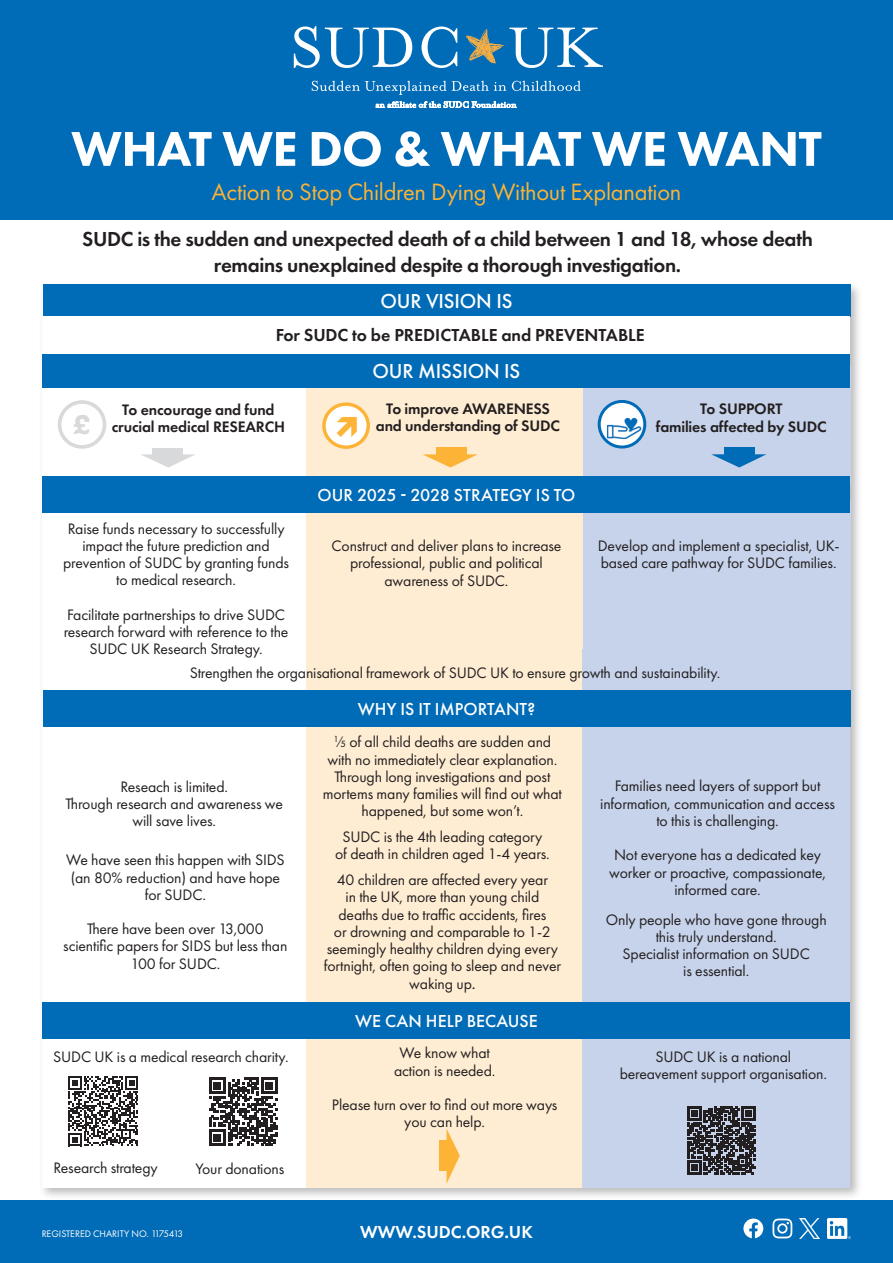
<style>
.page{position:relative;width:893px;height:1263px;background:#fff}
.page>*{position:absolute;margin:0;border:0;box-sizing:border-box;transform-origin:0 0}
.t1{font:800 50.7px "Futura PT";letter-spacing:-.015em;color:#fff}
.t2{font:700 28.2px "Futura PT";color:#d8d9db}
.t3{font:24.45px "Futura PT";letter-spacing:-.01em;color:#fcb336}
.t4{font:600 21px/25.5px "Futura PT";letter-spacing:-.02em;color:#231f20;text-align:center}
.t5{font:500 21px "Futura PT";letter-spacing:-.01em;color:#fff}
.t6{font:600 18px "Futura PT";color:#231f20}
.t7{font:500 18px "Futura PT";color:#fff}
.t8{font:500 18px "Futura PT";letter-spacing:-.02em;color:#fff}
.t9{font:600 18px "Futura PT";color:#fff}
.t10{font:15.75px/17.2px "Futura PT";letter-spacing:-.01em;color:#231f20;text-align:center}
.t11{font:600 15.75px/17.2px "Futura PT";letter-spacing:-.01em;color:#231f20;text-align:center}
.t12{font:9.9px "Futura PT";color:#fff}
.s1{font-weight:500}
</style>
<div class="page">
<div style="left:0;top:0;width:893px;height:219px;background:#006bb6"></div>
<div style="left:39px;top:281px;width:824px;height:919px;background:#231f20;opacity:.3"></div>
<div style="left:43px;top:285px;width:807px;height:902px;background:#fff"></div>
<div style="left:306px;top:385px;width:276px;height:103px;background:#feedd3"></div>
<div style="left:306px;top:482px;width:276px;height:210px;background:#feedd3"></div>
<div style="left:306px;top:649px;width:281px;height:538px;background:#feedd3"></div>
<div style="left:583px;top:500px;width:267px;height:194px;background:#c6d3eb"></div>
<div style="left:583px;top:649px;width:267px;height:539px;background:#c6d3eb"></div>
<div style="left:583px;top:367px;width:267px;height:118px;background:#c6d3eb"></div>
<div style="left:43px;top:690px;width:807px;height:36px;background:#006bb6"></div>
<div style="left:43px;top:1002px;width:807px;height:36px;background:#006bb6"></div>
<div style="left:58px;top:400px;width:48px;height:49px;border:4px solid #d8d9db;border-radius:50%"></div>
<svg style="left:599px;top:401px;width:46px;height:46px"></svg>
<img style="left:607px;top:404px;width:35px;height:35px">
<div style="left:598px;top:400px;width:48px;height:48px;border:3px solid #006bb6;border-radius:50%"></div>
<svg style="left:324px;top:404px;width:44px;height:43px"></svg>
<div style="left:322px;top:402px;width:48px;height:47px;border:3px solid #fcb336;border-radius:50%"></div>
<div style="left:43px;top:476px;width:807px;height:36px;background:#006bb6"></div>
<svg style="left:69px;top:1076px;width:69px;height:70px"></svg>
<svg style="left:209px;top:1077px;width:69px;height:69px"></svg>
<svg style="left:687px;top:1106px;width:69px;height:69px"></svg>
<div style="left:43px;top:354px;width:807px;height:34px;background:#006bb6"></div>
<div style="left:43px;top:284px;width:807px;height:32px;background:#006bb6"></div>
<svg style="left:294px;top:26px;width:118px;height:42px"></svg>
<svg style="left:421px;top:27px;width:36px;height:41px"></svg>
<svg style="left:312px;top:81px;width:194px;height:14px"></svg>
<svg style="left:512px;top:81px;width:69px;height:10px"></svg>
<svg style="left:376px;top:101px;width:141px;height:7px"></svg>
<svg style="left:466px;top:28px;width:137px;height:40px"></svg>
<div style="left:0;top:1201px;width:893px;height:62px;background:#006bb6"></div>
<svg style="left:743px;top:1218px;width:20px;height:20px"></svg>
<svg style="left:772px;top:1218px;width:20px;height:20px"></svg>
<img style="left:800px;top:1218px;width:19px;height:20px">
<img style="left:828px;top:1219px;width:23px;height:19px">
<svg style="left:141px;top:454px;width:54px;height:14px"></svg>
<div style="left:152px;top:448px;width:31px;height:9px;background:#d8d9db"></div>
<svg style="left:422px;top:454px;width:56px;height:14px"></svg>
<div style="left:436px;top:447px;width:30px;height:10px;background:#fcb336"></div>
<svg style="left:711px;top:454px;width:55px;height:13px"></svg>
<div style="left:725px;top:448px;width:30px;height:9px;background:#006bb6"></div>
<svg style="left:447px;top:1129px;width:13px;height:54px"></svg>
<div style="left:440px;top:1140px;width:9px;height:30px;background:#fcb336"></div>
<svg style="left:337px;top:416px;width:20px;height:20px"></svg>
<svg style="left:625px;top:417px;width:12px;height:15px"></svg>
<h1 class="t1" style="left:71px;top:117px;width:752px">WHAT WE DO &amp; WHAT WE WANT</h1>
<h3 class="t3" style="left:212px;top:178px;width:471px">Action to Stop Children Dying Without Explanation</h3>
<h3 class="t4" style="left:82px;top:226px;width:732px">SUDC is the sudden and unexpected death of a child between 1 and 18, whose death remains unexplained despite a thorough investigation.</h3>
<h3 class="t5" style="left:380px;top:289px;width:134px">OUR VISION IS</h3>
<p class="t6" style="left:276px;top:323px;width:370px">For SUDC to be PREDICTABLE and PREVENTABLE</p>
<h2 class="t2" style="left:73px;top:406px;width:18px">£</h2>
<p class="t11" style="left:112px;top:401px;width:175px">To encourage and fund crucial medical RESEARCH</p>
<p class="t10" style="left:63px;top:520px;width:227px">Raise funds necessary to successfully impact the future prediction and prevention of SUDC by granting funds to medical research.</p>
<p class="t10" style="left:64px;top:606px;width:226px">Facilitate partnerships to drive SUDC research forward with reference to the<br>SUDC UK Research Strategy.</p>
<h3 class="t5" style="left:372px;top:358px;width:149px">OUR MISSION IS</h3>
<p class="t11" style="left:376px;top:400px;width:186px">To improve AWARENESS and understanding of SUDC</p>
<p class="t8" style="left:317px;top:484px;width:260px">OUR 2025 - 2028 STRATEGY IS TO</p>
<p class="t10" style="left:332px;top:537px;width:231px">Construct and deliver plans to increase professional, public and political awareness of SUDC.</p>
<p class="t11" style="left:656px;top:400px;width:172px">To SUPPORT<br>families affected by SUDC</p>
<p class="t10" style="left:598px;top:537px;width:243px;text-align:left">Develop and implement a specialist, UK&shy;based care pathway for SUDC families.</p>
<p class="t10" style="left:190px;top:664px;width:532px">Strengthen the organisational framework of SUDC UK to ensure growth and sustainability.</p>
<p class="t7" style="left:358px;top:698px;width:179px">WHY IS IT IMPORTANT?</p>
<p class="t10" style="left:323px;top:733px;width:241px"><sup>1</sup>⁄₅ of all child deaths are sudden and with no immediately clear explanation.<br>Through long investigations and post mortems many families will find out what happened, but some won’t.</p>
<p class="t10" style="left:335px;top:828px;width:216px">SUDC is the 4th leading category of death in children aged 1-4 years.</p>
<p class="t10" style="left:324px;top:871px;width:239px">40 children are affected every year<br>in the UK, more than young child<br>deaths due to traffic accidents, fires<br>or drowning and comparable to 1-2 seemingly healthy children dying every fortnight, often going to sleep and never waking up<span class="s1">.</span></p>
<p class="t10" style="left:600px;top:777px;width:236px">Families need layers of support but information, communication and access to this is challenging.</p>
<p class="t10" style="left:609px;top:846px;width:218px">Not everyone has a dedicated key worker or proactive, compassionate, informed care.</p>
<p class="t10" style="left:66px;top:778px;width:219px">Reseach is limited.<br>Through research and awareness we will save lives.</p>
<p class="t10" style="left:66px;top:851px;width:220px">We have seen this happen with SIDS (an 80% reduction) and have hope for SUDC.</p>
<p class="t10" style="left:63px;top:920px;width:226px">There have been over 13,000 scientific papers for SIDS but less than<br>100 for SUDC.</p>
<p class="t10" style="left:606px;top:911px;width:222px">Only people who have gone through this truly understand.<br>Specialist information on SUDC<br>is essential.</p>
<p class="t7" style="left:355px;top:1010px;width:184px">WE CAN HELP BECAUSE</p>
<p class="t10" style="left:53px;top:1048px;width:237px">SUDC UK is a medical research charity.</p>
<p class="t10" style="left:394px;top:1044px;width:103px">We know what action is needed.</p>
<p class="t10" style="left:332px;top:1096px;width:227px">Please turn over to find out more ways you can help.</p>
<p class="t10" style="left:53px;top:1159px;width:106px">Research strategy</p>
<p class="t10" style="left:195px;top:1160px;width:90px">Your donations</p>
<p class="t12" style="left:42px;top:1228px;width:143px">REGISTERED CHARITY NO. 1175413</p>
<p class="t9" style="left:360px;top:1221px;width:174px">WWW.SUDC.ORG.UK</p>
<p class="t10" style="left:620px;top:1048px;width:209px">SUDC UK is a national bereavement support organisation.</p>
</div>
